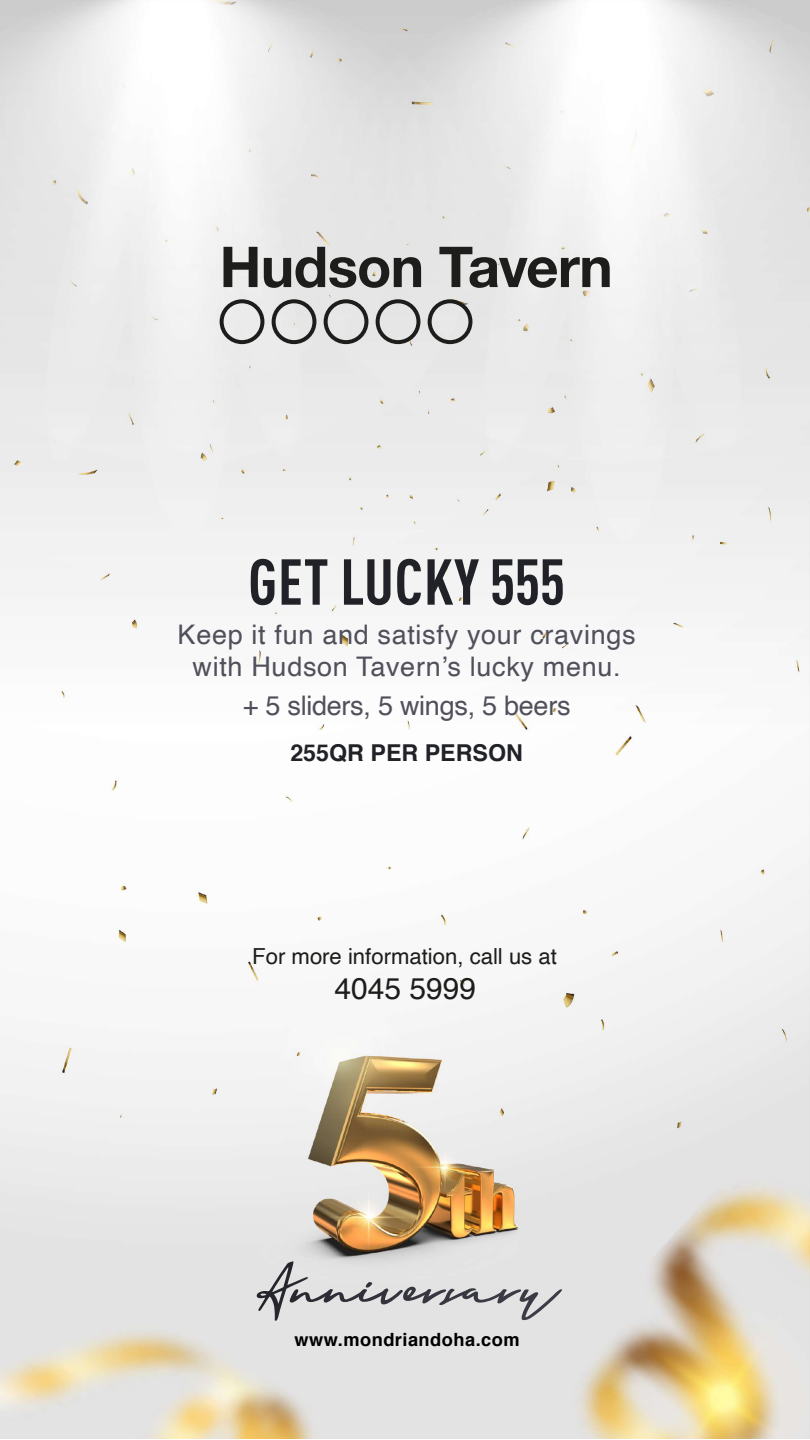
<style>
.page{position:relative;width:810px;height:1440px;background:#fff}
.page>*{position:absolute;margin:0;border:0;box-sizing:border-box;transform-origin:0 0}
.t1{font:700 condensed 63.75px "DIN Pro";letter-spacing:.01em;color:#212228}
.t2{font:30px "Helvetica";color:#1d1d1b}
.t3{font:27px/32.4px "Helvetica";letter-spacing:.025em;color:#50505b;text-align:center}
.t4{font:27px "Helvetica";letter-spacing:-.01em;color:#50505b}
.t5{font:700 23.25px "Helvetica";color:#212228}
.t6{font:22.12px "Helvetica";color:#1d1d1b}
.t7{font:700 18.23px "Helvetica";letter-spacing:.025em;color:#000}
</style>
<div class="page">
<img style="left:0;top:0;width:810px;height:1439px">
<svg style="left:224px;top:247px;width:386px;height:41px;background:#959594"></svg>
<svg style="left:220px;top:299px;width:252px;height:45px;background:#b9b9b9"></svg>
<svg style="left:257px;top:1261px;width:305px;height:60px;background:#cccdce"></svg>
<h1 class="t1" style="left:248px;top:534px;width:319px">GET LUCKY 555</h1>
<p class="t3" style="left:178px;top:619px;width:460px">Keep it fun and satisfy your cravings with Hudson Tavern’s lucky menu.</p>
<p class="t4" style="left:243px;top:685px;width:329px">+ 5 sliders, 5 wings, 5 beers</p>
<p class="t5" style="left:290px;top:734px;width:234px">255QR PER PERSON</p>
<p class="t6" style="left:252px;top:939px;width:306px">For more information, call us at</p>
<p class="t2" style="left:334px;top:965px;width:143px">4045 5999</p>
<p class="t7" style="left:295px;top:1324px;width:226px">www.mondriandoha.com</p>
</div>
